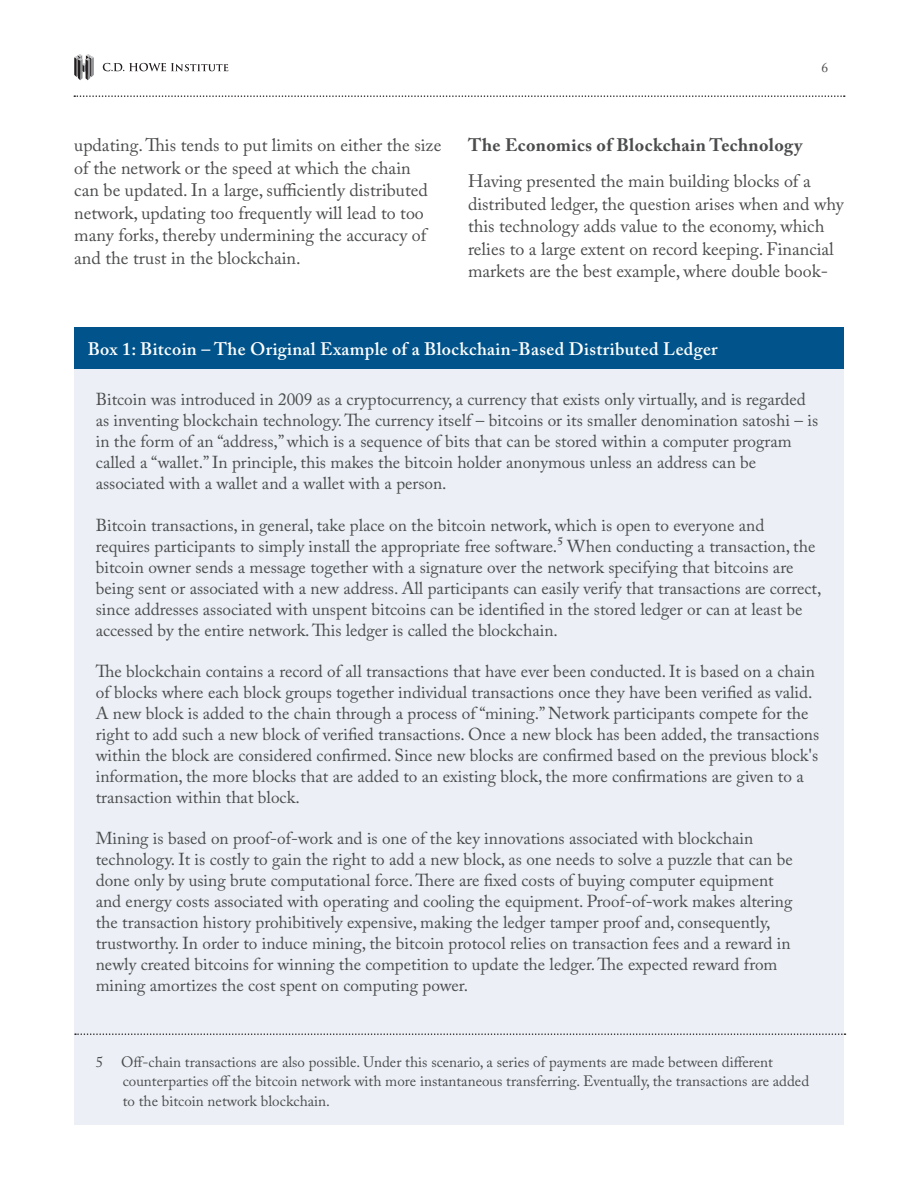
<style>
.page{position:relative;width:918px;height:1188px;background:#fff}
.page>*{position:absolute;margin:0;border:0;box-sizing:border-box;transform-origin:0 0}
.Body_Copy{font:18px/22.5px "Adobe Caslon Pro";color:#4b4c4d}
.Table_Header{font:600 18px "Adobe Caslon Pro";letter-spacing:.02em;color:#fff}
.Level_Two_Head{font:700 18px "Adobe Caslon Pro";letter-spacing:.02em;color:#4b4c4d}
.Body_Copy-2{font:17.25px/21px "Adobe Caslon Pro";color:#4b4c4d}
.foot_note_2{font:15px/19.5px "Adobe Caslon Pro";color:#4b4c4d}
.t1{font:13.5px "Adobe Caslon Pro";color:#4b4c4d}
</style>
<div class="page">
<svg style="left:74px;top:95px;width:771px;height:2px"></svg>
<svg style="left:74px;top:54px;width:20px;height:26px"></svg>
<svg style="left:103px;top:63px;width:125px;height:8px"></svg>
<div style="left:74px;top:369px;width:770px;height:756px;background:#ecf0f6"></div>
<div style="left:74px;top:327px;width:770px;height:42px;background:#01548b"></div>
<svg style="left:75px;top:1033px;width:770px;height:2px"></svg>
<p class="t1" style="left:821px;top:59px;width:8px">6</p>
<p class="Body_Copy" style="left:74px;top:134px;width:369px">updating. This tends to put limits on either the size of the network or the speed at which the chain<br>can be updated. In a large, sufficiently distributed network, updating too frequently will lead to too many forks, thereby undermining the accuracy of and the trust in the blockchain.</p>
<p class="Level_Two_Head" style="left:468px;top:134px;width:336px">The Economics of Blockchain Technology</p>
<p class="Body_Copy" style="left:468px;top:170px;width:377px">Having presented the main building blocks of a distributed ledger, the question arises when and why this technology adds value to the economy, which relies to a large extent on record keeping. Financial markets are the best example, where double book-</p>
<p class="Table_Header" style="left:88px;top:338px;width:631px">Box 1: Bitcoin – The Original Example of a Blockchain-Based Distributed Ledger</p>
<p class="Body_Copy-2" style="left:96px;top:389px;width:724px">Bitcoin was introduced in 2009 as a cryptocurrency, a currency that exists only virtually, and is regarded as inventing blockchain technology. The currency itself – bitcoins or its smaller denomination satoshi – is in the form of an “address,” which is a sequence of bits that can be stored within a computer program called a “wallet.” In principle, this makes the bitcoin holder anonymous unless an address can be associated with a wallet and a wallet with a person.</p>
<p class="Body_Copy-2" style="left:96px;top:514px;width:727px">Bitcoin transactions, in general, take place on the bitcoin network, which is open to everyone and requires participants to simply install the appropriate free software.<sup>5</sup> When conducting a transaction, the bitcoin owner sends a message together with a signature over the network specifying that bitcoins are being sent or associated with a new address. All participants can easily verify that transactions are correct, since addresses associated with unspent bitcoins can be identified in the stored ledger or can at least be accessed by the entire network. This ledger is called the blockchain.</p>
<p class="Body_Copy-2" style="left:96px;top:660px;width:725px">The blockchain contains a record of all transactions that have ever been conducted. It is based on a chain of blocks where each block groups together individual transactions once they have been verified as valid.<br>A new block is added to the chain through a process of “mining.” Network participants compete for the right to add such a new block of verified transactions. Once a new block has been added, the transactions within the block are considered confirmed. Since new blocks are confirmed based on the previous block's information, the more blocks that are added to an existing block, the more confirmations are given to a transaction within that block.</p>
<p class="Body_Copy-2" style="left:96px;top:828px;width:699px">Mining is based on proof-of-work and is one of the key innovations associated with blockchain technology. It is costly to gain the right to add a new block, as one needs to solve a puzzle that can be done only by using brute computational force. There are fixed costs of buying computer equipment and energy costs associated with operating and cooling the equipment. Proof-of-work makes altering the transaction history prohibitively expensive, making the ledger tamper proof and, consequently, trustworthy. In order to induce mining, the bitcoin protocol relies on transaction fees and a reward in newly created bitcoins for winning the competition to update the ledger. The expected reward from mining amortizes the cost spent on computing power.</p>
<p class="foot_note_2" style="left:123px;top:1052px;width:688px;text-indent:-27px">5 Off-chain transactions are also possible. Under this scenario, a series of payments are made between different counterparties off the bitcoin network with more instantaneous transferring. Eventually, the transactions are added to the bitcoin network blockchain.</p>
</div>
